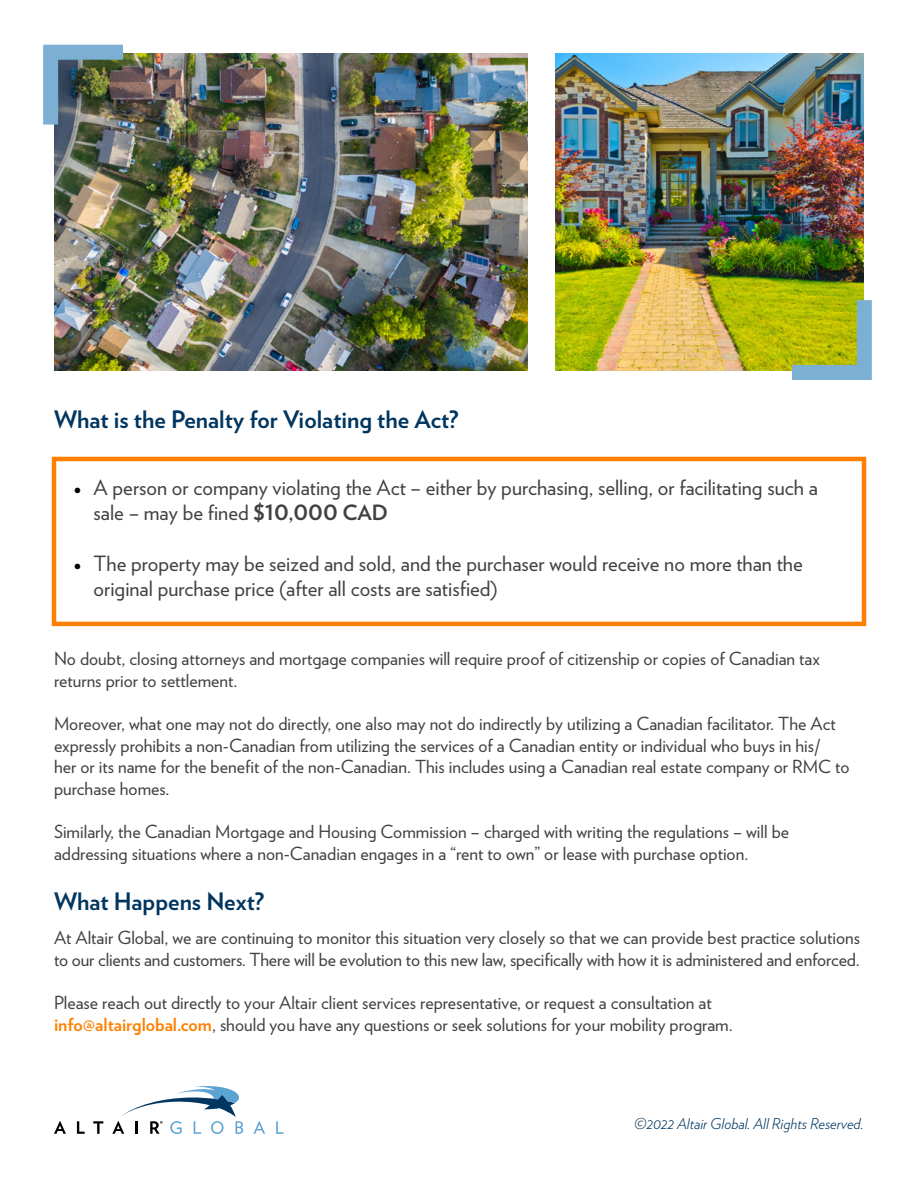
<style>
.page{position:relative;width:918px;height:1188px;background:#fff}
.page>*{position:absolute;margin:0;border:0;box-sizing:border-box;transform-origin:0 0}
.t1{font:700 24px "Verlag";color:#003660}
.t2{font:21px/25.2px "Verlag";color:#414042}
.t3{font:18px/21.6px "Verlag";color:#414042}
.t4{font:italic 300 15px "Verlag";color:#003660}
.s1{font-family:"Minion Pro";color:#000}
.s2{font-weight:700}
.s3{font-weight:700;color:#ff8000}
</style>
<div class="page">
<svg style="left:54px;top:1121px;width:12px;height:13px"></svg>
<svg style="left:77px;top:1121px;width:8px;height:13px"></svg>
<svg style="left:93px;top:1121px;width:10px;height:13px"></svg>
<svg style="left:254px;top:1121px;width:11px;height:13px"></svg>
<svg style="left:276px;top:1121px;width:8px;height:13px"></svg>
<svg style="left:112px;top:1086px;width:131px;height:48px"></svg>
<img style="left:54px;top:54px;width:474px;height:316px">
<img style="left:555px;top:54px;width:309px;height:316px">
<svg style="left:777px;top:285px;width:95px;height:95px;background:#a8ba3c"></svg>
<img style="left:43px;top:44px;width:95px;height:96px">
<div style="left:52px;top:457px;width:814px;height:169px;border:4px solid #ff8000"></div>
<h1 class="t1" style="left:54px;top:400px;width:406px">What is the Penalty for Violating the Act?</h1>
<p class="t2" style="left:94px;top:474px;width:726px;text-indent:-20px"><span class="s1">•</span> A person or company violating the Act – either by purchasing, selling, or facilitating such a sale – may be fined <span class="s2">$10,000 CAD</span></p>
<p class="t2" style="left:94px;top:549px;width:711px;text-indent:-20px"><span class="s1">•</span> The property may be seized and sold, and the purchaser would receive no more than the original purchase price (after all costs are satisfied)</p>
<p class="t3" style="left:54px;top:647px;width:767px">No doubt, closing attorneys and mortgage companies will require proof of citizenship or copies of Canadian tax returns prior to settlement.</p>
<p class="t3" style="left:54px;top:712px;width:797px">Moreover, what one may not do directly, one also may not do indirectly by utilizing a Canadian facilitator. The Act expressly prohibits a non-Canadian from utilizing the services of a Canadian entity or individual who buys in his/<br>her or its name for the benefit of the non-Canadian. This includes using a Canadian real estate company or RMC to purchase homes.</p>
<p class="t3" style="left:54px;top:820px;width:737px">Similarly, the Canadian Mortgage and Housing Commission – charged with writing the regulations – will be addressing situations where a non-Canadian engages in a “rent to own” or lease with purchase option.</p>
<h1 class="t1" style="left:54px;top:883px;width:212px">What Happens Next?</h1>
<p class="t3" style="left:54px;top:926px;width:808px">At Altair Global, we are continuing to monitor this situation very closely so that we can provide best practice solutions to our clients and customers. There will be evolution to this new law, specifically with how it is administered and enforced.</p>
<p class="t3" style="left:54px;top:991px;width:680px">Please reach out directly to your Altair client services representative, or request a consultation at <span class="s3">info@altairglobal.com</span>, should you have any questions or seek solutions for your mobility program.</p>
<p class="t4" style="left:634px;top:1112px;width:231px">©2022 Altair Global. All Rights Reserved.</p>
</div>
